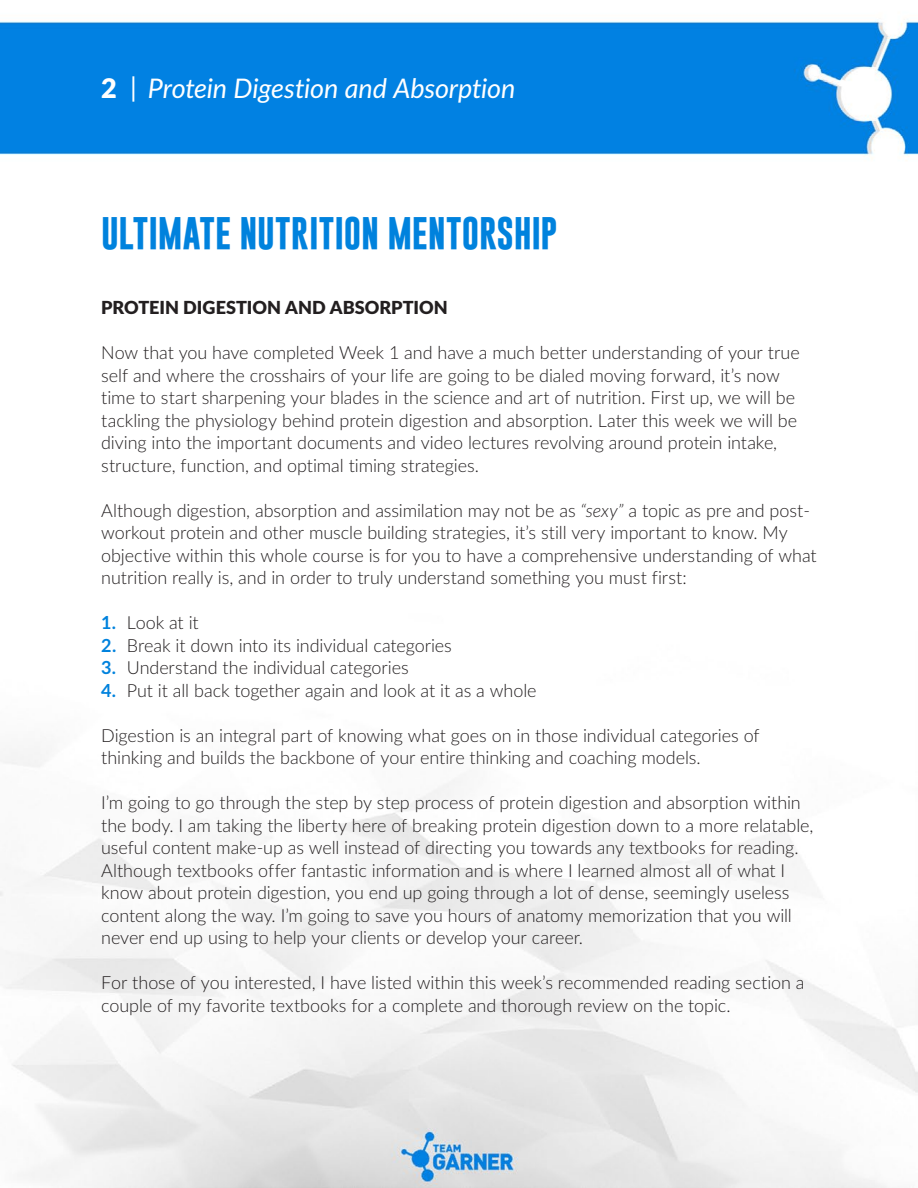
<style>
.page{position:relative;width:918px;height:1188px;background:#fff}
.page>*{position:absolute;margin:0;border:0;box-sizing:border-box;transform-origin:0 0}
.t1{font:700 33px "Gobold";letter-spacing:-.005em;color:#0082dd}
.t2{font:italic 27px "Lato";letter-spacing:-.005em;color:#fff}
.t3{font:300 18px/22.5px "Lato";letter-spacing:-.005em;color:#231f20}
.t4{font:900 18px "Lato";color:#231f20}
.s1{font-weight:900;font-style:normal}
.s2{font-style:normal}
.s3{font-style:italic}
.s4{font-weight:700;color:#0082dd}
</style>
<div class="page">
<img style="left:0;top:20px;width:918px;height:1168px">
<h2 class="t2" style="left:101px;top:69px;width:416px"><span class="s1">2</span> <span class="s2">|</span> Protein Digestion and Absorption</h2>
<h1 class="t1" style="left:101px;top:211px;width:458px">ULTIMATE NUTRITION MENTORSHIP</h1>
<p class="t4" style="left:101px;top:294px;width:348px">PROTEIN DIGESTION AND ABSORPTION</p>
<p class="t3" style="left:101px;top:341px;width:700px">Now that you have completed Week 1 and have a much better understanding of your true self and where the crosshairs of your life are going to be dialed moving forward, it’s now time to start sharpening your blades in the science and art of nutrition. First up, we will be tackling the physiology behind protein digestion and absorption. Later this week we will be diving into the important documents and video lectures revolving around protein intake, structure, function, and optimal timing strategies.</p>
<p class="t3" style="left:101px;top:498px;width:717px">Although digestion, absorption and assimilation may not be as <span class="s3">“sexy”</span> a topic as pre and post&shy;workout protein and other muscle building strategies, it’s still very important to know. My objective within this whole course is for you to have a comprehensive understanding of what nutrition really is, and in order to truly understand something you must first:</p>
<p class="t3" style="left:101px;top:611px;width:99px"><span class="s4">1.</span> Look at it</p>
<p class="t3" style="left:101px;top:633px;width:352px"><span class="s4">2.</span> Break it down into its individual categories</p>
<p class="t3" style="left:101px;top:656px;width:309px"><span class="s4">3.</span> Understand the individual categories</p>
<p class="t3" style="left:101px;top:678px;width:437px"><span class="s4">4.</span> Put it all back together again and look at it as a whole</p>
<p class="t3" style="left:101px;top:723px;width:660px">Digestion is an integral part of knowing what goes on in those individual categories of thinking and builds the backbone of your entire thinking and coaching models.</p>
<p class="t3" style="left:101px;top:791px;width:714px">I’m going to go through the step by step process of protein digestion and absorption within the body. I am taking the liberty here of breaking protein digestion down to a more relatable, useful content make-up as well instead of directing you towards any textbooks for reading.<br>Although textbooks offer fantastic information and is where I learned almost all of what I know about protein digestion, you end up going through a lot of dense, seemingly useless content along the way. I’m going to save you hours of anatomy memorization that you will never end up using to help your clients or develop your career.</p>
<p class="t3" style="left:101px;top:971px;width:705px">For those of you interested, I have listed within this week’s recommended reading section a couple of my favorite textbooks for a complete and thorough review on the topic.</p>
</div>
